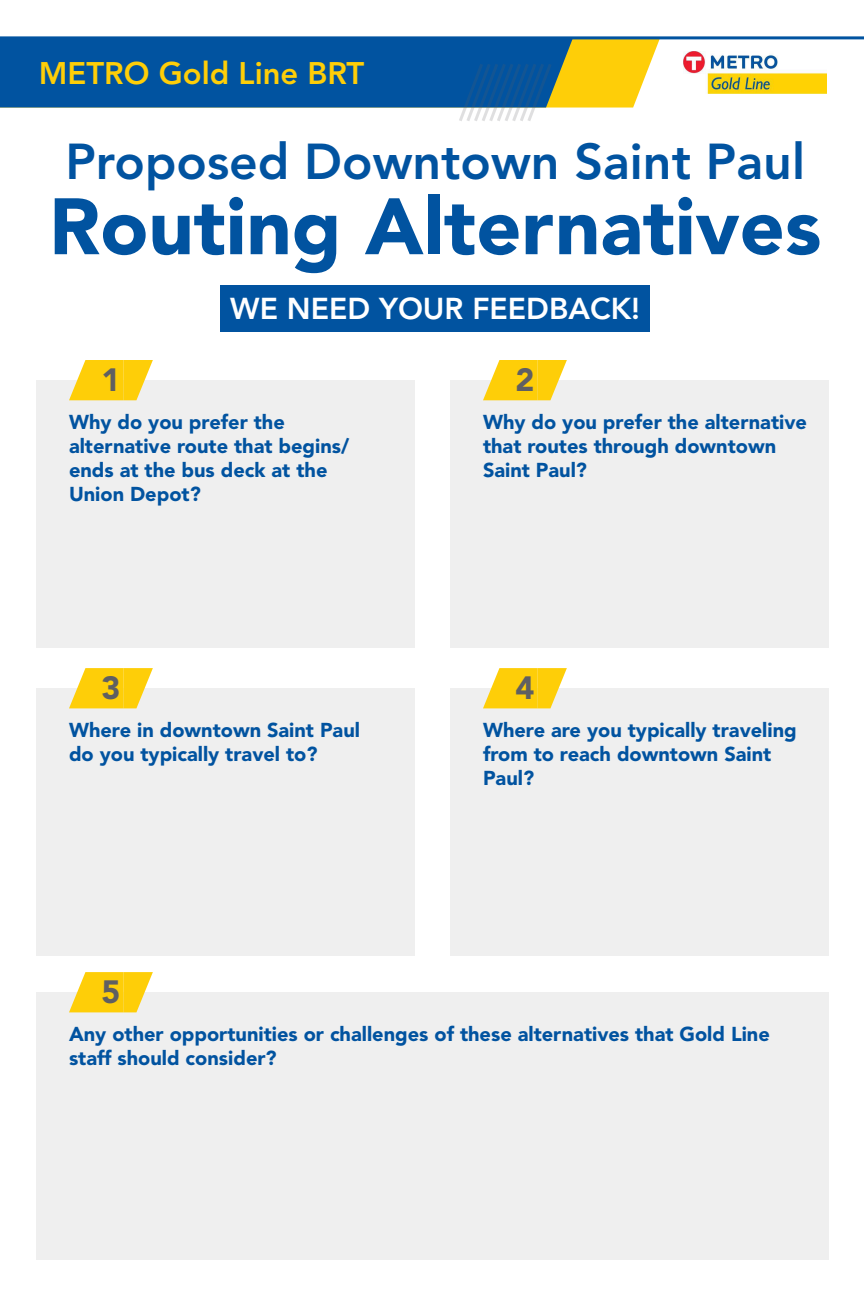
<style>
.page{position:relative;width:864px;height:1296px;background:#fff}
.page>*{position:absolute;margin:0;border:0;box-sizing:border-box;transform-origin:0 0}
.t1{font:900 79px "Avenir LT Std";color:#0153a0}
.t2{font:800 50px "Avenir LT Std";color:#0153a0}
.t3{font:900 32px "Avenir LT Std";color:#5f5f62}
.t4{font:800 31px "Avenir LT Std";color:#fece08}
.t5{font:800 30px "Avenir LT Std";color:#fff}
.t6{font:900 20px/24px "Avenir LT Std";color:#0153a0}
</style>
<div class="page">
<svg style="left:573px;top:39px;width:87px;height:69px;fill:#fece08"></svg>
<hr style="left:0;top:36px;width:864px;height:3px;background:#0153a0">
<svg style="left:0;top:39px;width:573px;height:82px;background:#2f71ab"></svg>
<img style="left:684px;top:52px;width:143px;height:42px">
<div style="left:36px;top:380px;width:379px;height:268px;background:#efefef"></div>
<svg style="left:69px;top:360px;width:84px;height:40px"></svg>
<div style="left:36px;top:688px;width:379px;height:268px;background:#efefef"></div>
<svg style="left:69px;top:668px;width:84px;height:40px"></svg>
<div style="left:450px;top:380px;width:379px;height:268px;background:#efefef"></div>
<svg style="left:483px;top:360px;width:84px;height:40px"></svg>
<div style="left:450px;top:688px;width:379px;height:268px;background:#efefef"></div>
<svg style="left:483px;top:668px;width:84px;height:40px"></svg>
<div style="left:36px;top:992px;width:793px;height:268px;background:#efefef"></div>
<svg style="left:69px;top:972px;width:84px;height:40px"></svg>
<div style="left:221px;top:285px;width:429px;height:46px;background:#0153a0"></div>
<p class="t4" style="left:39px;top:55px;width:327px">METRO Gold Line BRT</p>
<p class="t2" style="left:65px;top:132px;width:741px">Proposed Downtown Saint Paul</p>
<p class="t1" style="left:49px;top:179px;width:774px">Routing Alternatives</p>
<p class="t3" style="left:101px;top:360px;width:20px">1</p>
<p class="t5" style="left:230px;top:291px;width:411px">WE NEED YOUR FEEDBACK!</p>
<p class="t3" style="left:515px;top:360px;width:20px">2</p>
<p class="t6" style="left:69px;top:410px;width:217px">Why do you prefer the</p>
<p class="t6" style="left:69px;top:434px;width:282px">alternative route that begins/ ends at the bus deck at the<br>Union Depot?</p>
<p class="t6" style="left:483px;top:410px;width:325px">Why do you prefer the alternative that routes through downtown<br>Saint Paul?</p>
<p class="t3" style="left:101px;top:669px;width:20px">3</p>
<p class="t3" style="left:515px;top:669px;width:20px">4</p>
<p class="t6" style="left:69px;top:718px;width:293px">Where in downtown Saint Paul do you typically travel to?</p>
<p class="t6" style="left:483px;top:718px;width:315px">Where are you typically traveling from to reach downtown Saint<br>Paul?</p>
<p class="t3" style="left:101px;top:973px;width:20px">5</p>
<p class="t6" style="left:69px;top:1022px;width:702px">Any other opportunities or challenges of these alternatives that Gold Line staff should consider?</p>
</div>
